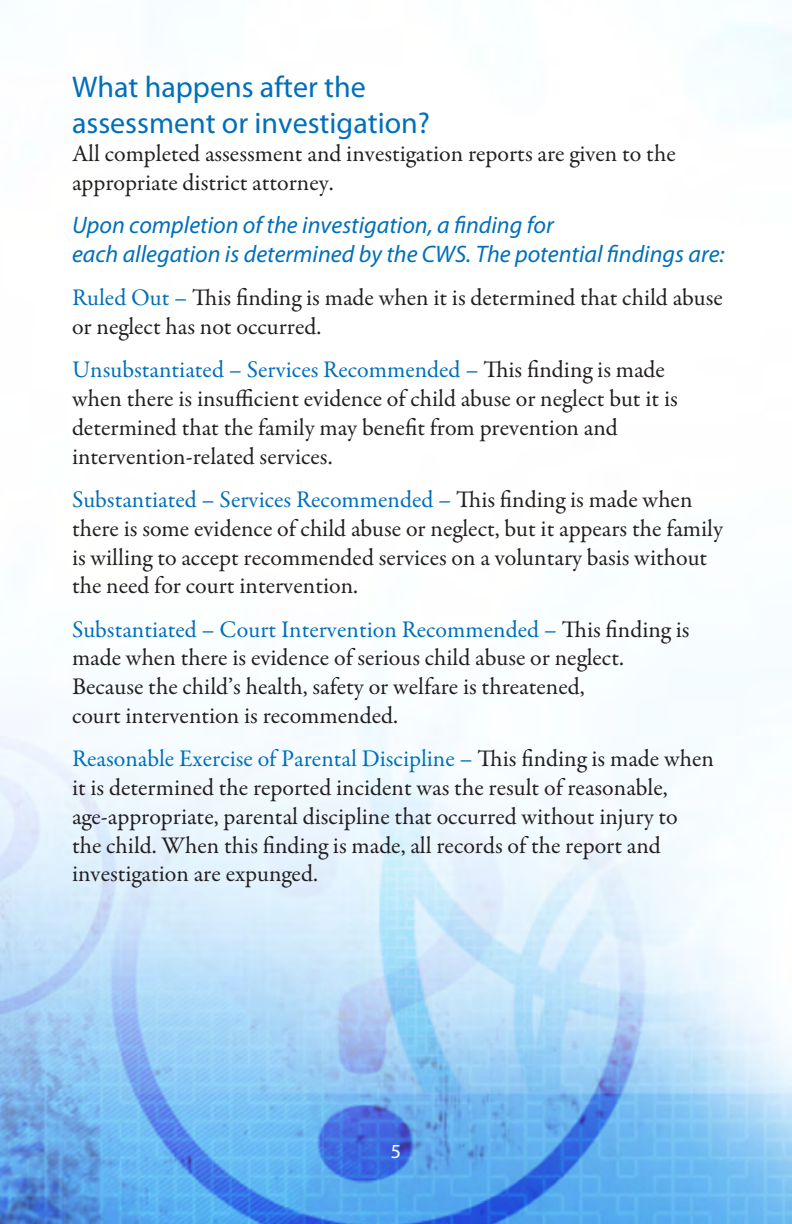
<style>
.page{position:relative;width:792px;height:1224px;background:#fff}
.page>*{position:absolute;margin:0;border:0;box-sizing:border-box;transform-origin:0 0}
.t1{font:30px/36px "Myriad Pro";color:#006fba}
.t2{font:24px/28.8px "Garamond Premr Pro";color:#231f20}
.t3{font:24px "Garamond Premr Pro";color:#006fba}
.t4{font:italic 24px/28.8px "Myriad Pro";color:#006fba}
.t5{font:20px "Myriad Pro";color:#fff}
.s1{color:#006fba}
.s2{color:#231f20}
</style>
<div class="page">
<img style="left:0;top:24px;width:792px;height:1200px">
<h3 class="t1" style="left:72px;top:68px;width:360px">What happens after the assessment or investigation?</h3>
<p class="t2" style="left:72px;top:140px;width:605px">All completed assessment and investigation reports are given to the appropriate district attorney.</p>
<h4 class="t4" style="left:72px;top:210px;width:654px">Upon completion of the investigation, a finding for<br>each allegation is determined by the CWS. The potential findings are:</h4>
<h5 class="t2" style="left:72px;top:284px;width:652px"><span class="s1">Ruled Out –</span> This finding is made when it is determined that child abuse</h5>
<p class="t2" style="left:72px;top:313px;width:251px">or neglect has not occurred.</p>
<h5 class="t3" style="left:72px;top:355px;width:595px">Unsubstantiated – Services Recommended – <span class="s2">This finding is made</span></h5>
<p class="t2" style="left:72px;top:385px;width:607px">when there is insufficient evidence of child abuse or neglect but it is determined that the family may benefit from prevention and intervention-related services.</p>
<h5 class="t3" style="left:72px;top:485px;width:622px">Substantiated – Services Recommended – <span class="s2">This finding is made when</span></h5>
<p class="t2" style="left:72px;top:514px;width:653px">there is some evidence of child abuse or neglect, but it appears the family is willing to accept recommended services on a voluntary basis without the need for court intervention.</p>
<h5 class="t3" style="left:72px;top:614px;width:619px">Substantiated – Court Intervention Recommended – <span class="s2">This finding is</span></h5>
<p class="t2" style="left:72px;top:644px;width:554px">made when there is evidence of serious child abuse or neglect.<br>Because the child’s health, safety or welfare is threatened, court intervention is recommended.</p>
<h5 class="t3" style="left:72px;top:744px;width:643px">Reasonable Exercise of Parental Discipline – <span class="s2">This finding is made when</span></h5>
<p class="t2" style="left:72px;top:774px;width:607px">it is determined the reported incident was the result of reasonable, age-appropriate, parental discipline that occurred without injury to the child. When this finding is made, all records of the report and investigation are expunged.</p>
<p class="t5" style="left:391px;top:1139px;width:12px">5</p>
</div>
